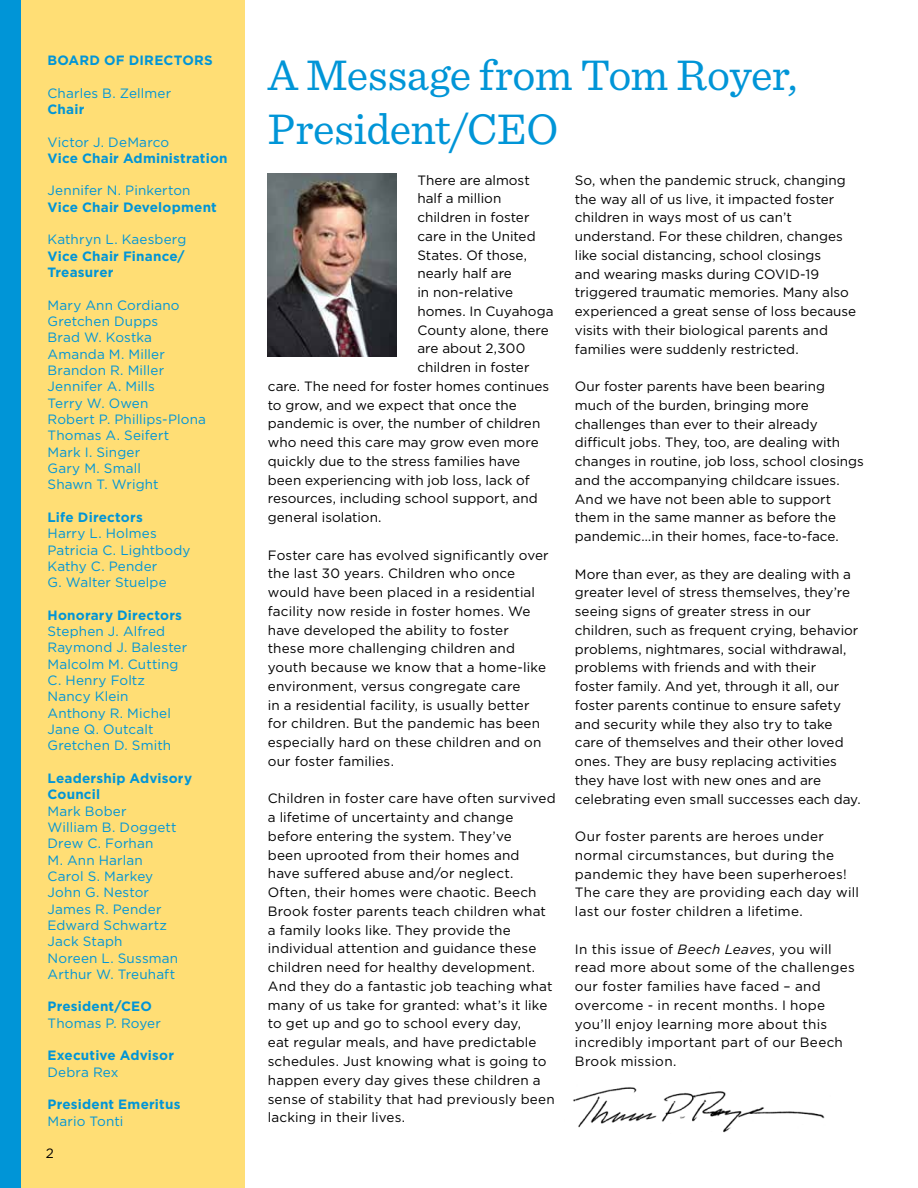
<style>
.page{position:relative;width:918px;height:1188px;background:#fff}
.page>*{position:absolute;margin:0;border:0;box-sizing:border-box;transform-origin:0 0}
.t1{font:45px/54px "Sentinel";letter-spacing:-.01em;color:#0095d7}
.t2{font:13.5px/18.8px "Gotham";letter-spacing:.005em;color:#000}
.t3{font:13.5px/16.4px "Gotham";letter-spacing:.01em;color:#0095d7}
.t4{font:700 13.5px/16.4px "Gotham";letter-spacing:.015em;color:#0095d7}
.s1{font-style:italic}
</style>
<div class="page">
<img style="left:573px;top:1087px;width:252px;height:46px">
<div style="left:0;top:0;width:244px;height:1188px;background:#ffde75"></div>
<img style="left:268px;top:174px;width:129px;height:182px">
<div style="left:0;top:0;width:20px;height:1188px;background:#0095d7"></div>
<p class="t4" style="left:48px;top:52px;width:167px">BOARD OF DIRECTORS</p>
<p class="t3" style="left:48px;top:84px;width:125px">Charles B. Zellmer</p>
<p class="t4" style="left:48px;top:101px;width:38px">Chair</p>
<p class="t3" style="left:48px;top:133px;width:123px">Victor J. DeMarco</p>
<p class="t4" style="left:48px;top:150px;width:182px">Vice Chair Administration</p>
<p class="t3" style="left:48px;top:182px;width:145px">Jennifer N. Pinkerton</p>
<p class="t4" style="left:48px;top:199px;width:171px">Vice Chair Development</p>
<p class="t3" style="left:48px;top:231px;width:140px">Kathryn L. Kaesberg</p>
<p class="t4" style="left:48px;top:248px;width:139px">Vice Chair Finance/<br>Treasurer</p>
<p class="t3" style="left:48px;top:296px;width:160px">Mary Ann Cordiano<br>Gretchen Dupps<br>Brad W. Kostka<br>Amanda M. Miller<br>Brandon R. Miller<br>Jennifer A. Mills<br>Terry W. Owen<br>Robert P. Phillips-Plona<br>Thomas A. Seifert<br>Mark I. Singer<br>Gary M. Small<br>Shawn T. Wright</p>
<p class="t4" style="left:48px;top:509px;width:97px">Life Directors</p>
<p class="t3" style="left:48px;top:525px;width:144px">Harry L. Holmes<br>Patricia C. Lightbody<br>Kathy C. Pender<br>G. Walter Stuelpe</p>
<p class="t4" style="left:48px;top:607px;width:136px">Honorary Directors</p>
<p class="t3" style="left:48px;top:623px;width:141px">Stephen J. Alfred<br>Raymond J. Balester<br>Malcolm M. Cutting<br>C. Henry Foltz<br>Nancy Klein<br>Anthony R. Michel<br>Jane Q. Outcalt<br>Gretchen D. Smith</p>
<p class="t4" style="left:48px;top:770px;width:146px">Leadership Advisory<br>Council</p>
<p class="t3" style="left:48px;top:802px;width:132px">Mark Bober<br>William B. Doggett<br>Drew C. Forhan<br>M. Ann Harlan<br>Carol S. Markey<br>John G. Nestor<br>James R. Pender<br>Edward Schwartz<br>Jack Staph<br>Noreen L. Sussman<br>Arthur W. Treuhaft</p>
<p class="t4" style="left:48px;top:998px;width:106px">President/CEO</p>
<p class="t3" style="left:48px;top:1015px;width:115px">Thomas P. Royer</p>
<p class="t4" style="left:48px;top:1047px;width:128px">Executive Advisor</p>
<p class="t3" style="left:48px;top:1064px;width:72px">Debra Rex</p>
<p class="t4" style="left:48px;top:1096px;width:134px">President Emeritus</p>
<p class="t3" style="left:48px;top:1112px;width:77px">Mario Tonti</p>
<p class="t2" style="left:46px;top:1144px;width:10px">2</p>
<h1 class="t1" style="left:268px;top:45px;width:531px">A Message from Tom Royer,<br>President/CEO</h1>
<p class="t2" style="left:417px;top:170px;width:114px">There are almost</p>
<p class="t2" style="left:417px;top:189px;width:85px">half a million</p>
<p class="t2" style="left:417px;top:208px;width:114px">children in foster</p>
<p class="t2" style="left:417px;top:226px;width:120px">care in the United</p>
<p class="t2" style="left:417px;top:245px;width:111px">States. Of those,</p>
<p class="t2" style="left:417px;top:264px;width:96px">nearly half are</p>
<p class="t2" style="left:417px;top:283px;width:97px">in non-relative</p>
<p class="t2" style="left:417px;top:302px;width:138px">homes. In Cuyahoga</p>
<p class="t2" style="left:417px;top:320px;width:133px">County alone, there</p>
<p class="t2" style="left:417px;top:339px;width:109px">are about 2,300</p>
<p class="t2" style="left:417px;top:358px;width:114px">children in foster</p>
<p class="t2" style="left:268px;top:377px;width:283px">care. The need for foster homes continues</p>
<p class="t2" style="left:268px;top:395px;width:251px">to grow, and we expect that once the</p>
<p class="t2" style="left:268px;top:414px;width:274px">pandemic is over, the number of children</p>
<p class="t2" style="left:268px;top:433px;width:272px">who need this care may grow even more</p>
<p class="t2" style="left:268px;top:452px;width:254px">quickly due to the stress families have</p>
<p class="t2" style="left:268px;top:470px;width:263px">been experiencing with job loss, lack of</p>
<p class="t2" style="left:268px;top:489px;width:271px">resources, including school support, and</p>
<p class="t2" style="left:268px;top:508px;width:115px">general isolation.</p>
<p class="t2" style="left:268px;top:545px;width:282px">Foster care has evolved significantly over the last 30 years. Children who once would have been placed in a residential facility now reside in foster homes. We have developed the ability to foster these more challenging children and youth because we know that a home-like environment, versus congregate care<br>in a residential facility, is usually better for children. But the pandemic has been especially hard on these children and on our foster families.</p>
<p class="t2" style="left:268px;top:789px;width:289px">Children in foster care have often survived a lifetime of uncertainty and change before entering the system. They’ve<br>been uprooted from their homes and<br>have suffered abuse and/or neglect.<br>Often, their homes were chaotic. Beech Brook foster parents teach children what a family looks like. They provide the individual attention and guidance these children need for healthy development.<br>And they do a fantastic job teaching what many of us take for granted: what’s it like to get up and go to school every day,<br>eat regular meals, and have predictable schedules. Just knowing what is going to happen every day gives these children a sense of stability that had previously been lacking in their lives.</p>
<p class="t2" style="left:575px;top:170px;width:283px">So, when the pandemic struck, changing the way all of us live, it impacted foster children in ways most of us can’t understand. For these children, changes like social distancing, school closings<br>and wearing masks during COVID-19 triggered traumatic memories. Many also experienced a great sense of loss because visits with their biological parents and families were suddenly restricted.</p>
<p class="t2" style="left:575px;top:377px;width:291px">Our foster parents have been bearing much of the burden, bringing more challenges than ever to their already difficult jobs. They, too, are dealing with changes in routine, job loss, school closings and the accompanying childcare issues.<br>And we have not been able to support them in the same manner as before the pandemic…in their homes, face-to-face.</p>
<p class="t2" style="left:575px;top:564px;width:287px">More than ever, as they are dealing with a greater level of stress themselves, they’re seeing signs of greater stress in our children, such as frequent crying, behavior problems, nightmares, social withdrawal, problems with friends and with their<br>foster family. And yet, through it all, our foster parents continue to ensure safety and security while they also try to take care of themselves and their other loved ones. They are busy replacing activities they have lost with new ones and are celebrating even small successes each day.</p>
<p class="t2" style="left:575px;top:827px;width:286px">Our foster parents are heroes under normal circumstances, but during the pandemic they have been superheroes!<br>The care they are providing each day will last our foster children a lifetime.</p>
<p class="t2" style="left:575px;top:939px;width:281px">In this issue of <span class="s1">Beech Leaves</span>, you will read more about some of the challenges our foster families have faced – and overcome - in recent months. I hope you’ll enjoy learning more about this incredibly important part of our Beech Brook mission.</p>
</div>
